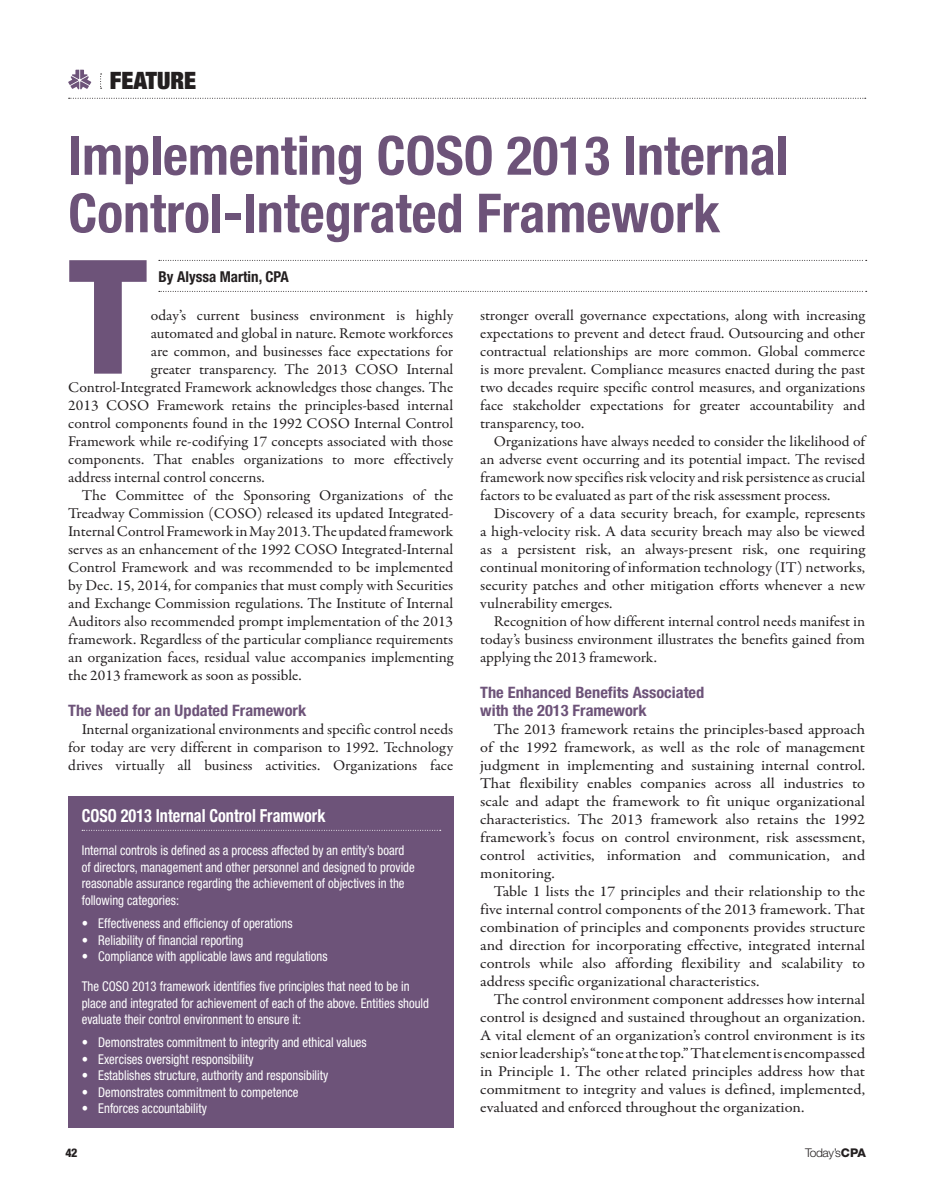
<style>
.page{position:relative;width:932px;height:1202px;background:#fff}
.page>*{position:absolute;margin:0;border:0;box-sizing:border-box;transform-origin:0 0}
.t1{font:800 condensed 158.85px "Helvetica Neue LT Std";color:#6d5379;scale:1.04 1}
.t2{font:700 condensed 53.85px/57.6px "Helvetica Neue LT Std";color:#6d5379}
.t3{font:900 condensed 24px "Helvetica Neue LT Std";color:#231f20}
.t4{font:700 condensed 18px "Helvetica Neue LT Std";color:#fff;scale:.9 1}
.t5{font:700 condensed 15.75px/18px "Helvetica Neue LT Std";color:#6d5379;scale:1.04 1}
.t6{font:15px/18px "Garamond Premr Pro";color:#231f20;text-align:justify;scale:1.04 1}
.t7{font:15px/18px "Garamond Premr Pro";color:#231f20;text-align:justify;scale:1.09 1}
.t8{font:15px/18px "Garamond Premr Pro";color:#231f20;text-align:justify;scale:1.07 1}
.t9{font:700 condensed 15px "Helvetica Neue LT Std";color:#231f20}
.t10{font:condensed 13.5px/16.5px "Helvetica Neue LT Std";color:#fff;scale:.94 1}
.t11{font:300 12px "Helvetica Neue LT Std";letter-spacing:-.04em;color:#231f20}
.t12{font:800 condensed 12px "Helvetica Neue LT Std";color:#231f20}
.s1{font-weight:700}
.s2{font-weight:800}
</style>
<div class="page">
<svg style="left:159px;top:260px;width:707px;height:1px"></svg>
<svg style="left:159px;top:291px;width:707px;height:1px"></svg>
<svg style="left:69px;top:98px;width:796px;height:1px"></svg>
<svg style="left:68px;top:70px;width:23px;height:19px"></svg>
<svg style="left:100px;top:74px;width:2px;height:15px"></svg>
<div style="left:68px;top:796px;width:385px;height:331px;background:#6d5379"></div>
<svg style="left:82px;top:830px;width:359px;height:1px"></svg>
<h3 class="t3" style="left:110px;top:65px;width:88px">FEATURE</h3>
<h2 class="t2" style="left:68px;top:126px;width:722px">Implementing COSO 2013 Internal<br>Control-Integrated Framework</h2>
<h1 class="t1" style="left:68px;top:219px;width:78px">T</h1>
<p class="t9" style="left:158px;top:267px;width:132px">By Alyssa Martin, CPA</p>
<p class="t6" style="left:151px;top:306px;width:292px">oday’s current business environment is highly</p>
<p class="t6" style="left:151px;top:324px;width:292px">automated and global in nature. Remote workforces</p>
<p class="t6" style="left:151px;top:342px;width:292px">are common, and businesses face expectations for</p>
<p class="t6" style="left:151px;top:360px;width:292px">greater transparency. The 2013 COSO Internal</p>
<p class="t6" style="left:68px;top:378px;width:371px">Control-Integrated Framework acknowledges those changes. The</p>
<p class="t6" style="left:68px;top:396px;width:371px">2013 COSO Framework retains the principles-based internal</p>
<p class="t6" style="left:68px;top:414px;width:371px">control components found in the 1992 COSO Internal Control</p>
<p class="t6" style="left:68px;top:432px;width:371px">Framework while re-codifying 17 concepts associated with those</p>
<p class="t6" style="left:68px;top:450px;width:371px">components. That enables organizations to more effectively</p>
<p class="t6" style="left:68px;top:468px;width:190px">address internal control concerns.</p>
<p class="t6" style="left:82px;top:486px;width:359px">The Committee of the Sponsoring Organizations of the</p>
<p class="t6" style="left:68px;top:504px;width:371px">Treadway Commission (COSO) released its updated Integrated-</p>
<p class="t6" style="left:68px;top:522px;width:371px">Internal Control Framework in May 2013. The updated framework</p>
<p class="t6" style="left:68px;top:540px;width:371px">serves as an enhancement of the 1992 COSO Integrated-Internal</p>
<p class="t6" style="left:68px;top:558px;width:371px">Control Framework and was recommended to be implemented</p>
<p class="t6" style="left:68px;top:576px;width:371px">by Dec. 15, 2014, for companies that must comply with Securities</p>
<p class="t6" style="left:68px;top:594px;width:371px">and Exchange Commission regulations. The Institute of Internal</p>
<p class="t6" style="left:68px;top:612px;width:371px">Auditors also recommended prompt implementation of the 2013</p>
<p class="t6" style="left:68px;top:630px;width:371px">framework. Regardless of the particular compliance requirements</p>
<p class="t6" style="left:68px;top:648px;width:371px">an organization faces, residual value accompanies implementing</p>
<p class="t6" style="left:68px;top:666px;width:226px">the 2013 framework as soon as possible.</p>
<p class="t5" style="left:68px;top:701px;width:230px">The Need for an Updated Framework</p>
<p class="t6" style="left:68px;top:720px;width:371px;text-indent:13px">Internal organizational environments and specific control needs for today are very different in comparison to 1992. Technology drives virtually all business activities. Organizations face</p>
<p class="t4" style="left:82px;top:805px;width:272px">COSO 2013 Internal Control Framwork</p>
<p class="t10" style="left:82px;top:842px;width:356px">Internal controls is defined as a process affected by an entity’s board of directors, management and other personnel and designed to provide reasonable assurance regarding the achievement of objectives in the following categories:</p>
<p class="t10" style="left:82px;top:915px;width:226px"><span class="s1">•</span> Effectiveness and efficiency of operations</p>
<p class="t10" style="left:82px;top:931px;width:173px"><span class="s1">•</span> Reliability of financial reporting</p>
<p class="t10" style="left:82px;top:948px;width:263px"><span class="s1">•</span> Compliance with applicable laws and regulations</p>
<p class="t10" style="left:82px;top:978px;width:371px">The COSO 2013 framework identifies five principles that need to be in place and integrated for achievement of each of the above. Entities should evaluate their control environment to ensure it:</p>
<p class="t10" style="left:82px;top:1034px;width:304px"><span class="s1">•</span> Demonstrates commitment to integrity and ethical values</p>
<p class="t10" style="left:82px;top:1050px;width:184px"><span class="s1">•</span> Exercises oversight responsibility</p>
<p class="t10" style="left:82px;top:1067px;width:264px"><span class="s1">•</span> Establishes structure, authority and responsibility</p>
<p class="t10" style="left:82px;top:1083px;width:232px"><span class="s1">•</span> Demonstrates commitment to competence</p>
<p class="t10" style="left:82px;top:1100px;width:134px"><span class="s1">•</span> Enforces accountability</p>
<p class="t6" style="left:480px;top:306px;width:372px">stronger overall governance expectations, along with increasing expectations to prevent and detect fraud. Outsourcing and other contractual relationships are more common. Global commerce is more prevalent. Compliance measures enacted during the past two decades require specific control measures, and organizations face stakeholder expectations for greater accountability and transparency, too.</p>
<p class="t6" style="left:480px;top:432px;width:371px;text-indent:13px">Organizations have always needed to consider the likelihood of an adverse event occurring and its potential impact. The revised framework now specifies risk velocity and risk persistence as crucial factors to be evaluated as part of the risk assessment process.</p>
<p class="t8" style="left:480px;top:504px;width:361px;text-indent:13px">Discovery of a data security breach, for example, represents a high-velocity risk. A data security breach may also be viewed as a persistent risk, an always-present risk, one requiring continual monitoring of information technology (IT) networks, security patches and other mitigation efforts whenever a new vulnerability emerges.</p>
<p class="t6" style="left:480px;top:612px;width:371px;text-indent:13px">Recognition of how different internal control needs manifest in today’s business environment illustrates the benefits gained from applying the 2013 framework.</p>
<p class="t5" style="left:480px;top:683px;width:217px">The Enhanced Benefits Associated with the 2013 Framework</p>
<p class="t7" style="left:480px;top:720px;width:355px;text-indent:14px">The 2013 framework retains the principles-based approach of the 1992 framework, as well as the role of management judgment in implementing and sustaining internal control.<br>That flexibility enables companies across all industries to scale and adapt the framework to fit unique organizational characteristics. The 2013 framework also retains the 1992 framework’s focus on control environment, risk assessment, control activities, information and communication, and monitoring.</p>
<p class="t7" style="left:480px;top:882px;width:355px;text-indent:14px">Table 1 lists the 17 principles and their relationship to the five internal control components of the 2013 framework. That combination of principles and components provides structure and direction for incorporating effective, integrated internal controls while also affording flexibility and scalability to address specific organizational characteristics.</p>
<p class="t7" style="left:480px;top:990px;width:355px;text-indent:14px">The control environment component addresses how internal control is designed and sustained throughout an organization.<br>A vital element of an organization’s control environment is its senior leadership’s “tone at the top.” That element is encompassed in Principle 1. The other related principles address how that commitment to integrity and values is defined, implemented, evaluated and enforced throughout the organization.</p>
<p class="t12" style="left:65px;top:1144px;width:13px">42</p>
<p class="t11" style="left:805px;top:1144px;width:62px">Today’s<span class="s2">CPA</span></p>
</div>
